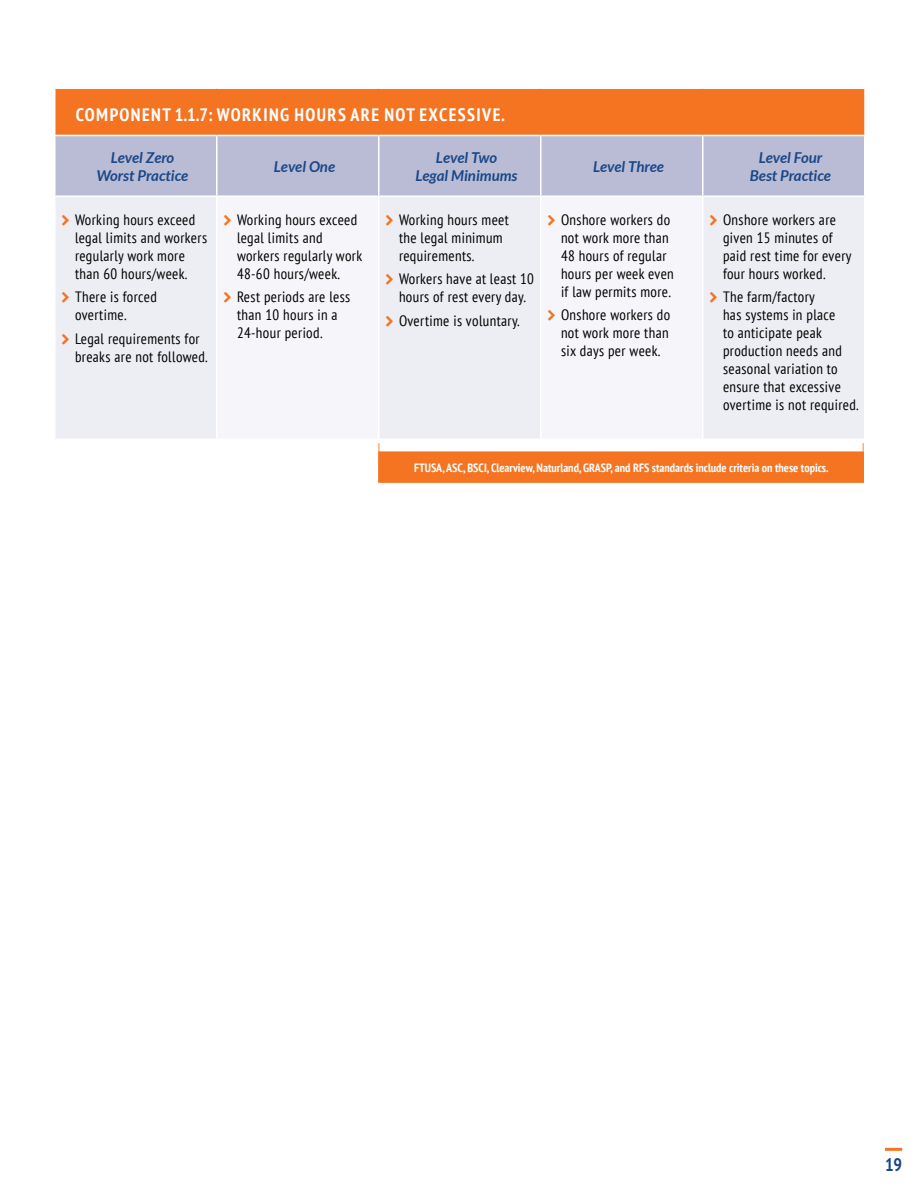
<style>
.page{position:relative;width:918px;height:1188px;background:#fff}
.page>*{position:absolute;margin:0;border:0;box-sizing:border-box;transform-origin:0 0}
.t1{font:700 condensed 18px "PT Sans";letter-spacing:.08em;color:#fff}
.t2{font:700 condensed 18px "PT Sans";color:#1a4788}
.t3{font:condensed 15px/18px "PT Sans";letter-spacing:.025em;color:#000}
.t4{font:italic 700 15px/18px "Lato";color:#1a4788;text-align:center}
.t5{font:700 condensed 12px "PT Sans";color:#fff}
</style>
<div class="page">
<hr style="left:885px;top:1148px;width:17px;height:3px;background:#f47422">
<div style="left:55px;top:88px;width:810px;height:47px;background:#f47422"></div>
<div style="left:56px;top:136px;width:808px;height:59px;background:#babcd5"></div>
<div style="left:56px;top:197px;width:808px;height:241px;background:#ededf4"></div>
<svg style="left:218px;top:197px;width:484px;height:241px;fill:#f6f6fa"></svg>
<hr style="left:216px;top:136px;width:2px;height:59px;background:#fff">
<hr style="left:378px;top:136px;width:2px;height:59px;background:#fff">
<hr style="left:540px;top:136px;width:2px;height:59px;background:#fff">
<hr style="left:702px;top:136px;width:2px;height:59px;background:#fff">
<hr style="left:54px;top:87px;width:163px;height:2px;background:#fff">
<hr style="left:54px;top:89px;width:2px;height:46px;background:#fff">
<hr style="left:217px;top:87px;width:162px;height:2px;background:#fff">
<hr style="left:379px;top:87px;width:162px;height:2px;background:#fff">
<hr style="left:541px;top:87px;width:162px;height:2px;background:#fff">
<hr style="left:703px;top:87px;width:162px;height:2px;background:#fff">
<hr style="left:864px;top:89px;width:1px;height:46px;background:#fff">
<hr style="left:216px;top:197px;width:2px;height:241px;background:#fff">
<hr style="left:378px;top:197px;width:2px;height:241px;background:#fff">
<hr style="left:540px;top:197px;width:2px;height:241px;background:#fff">
<hr style="left:702px;top:197px;width:2px;height:241px;background:#fff">
<svg style="left:378px;top:443px;width:2px;height:8px"></svg>
<svg style="left:862px;top:443px;width:2px;height:8px"></svg>
<div style="left:379px;top:452px;width:484px;height:30px;background:#f47422"></div>
<div style="left:378px;top:451px;width:486px;height:32px;border:2px solid #f47422"></div>
<svg style="left:62px;top:215px;width:7px;height:10px"></svg>
<svg style="left:62px;top:292px;width:7px;height:11px"></svg>
<svg style="left:62px;top:334px;width:7px;height:10px"></svg>
<svg style="left:224px;top:215px;width:7px;height:10px"></svg>
<svg style="left:224px;top:292px;width:7px;height:11px"></svg>
<svg style="left:386px;top:215px;width:7px;height:10px"></svg>
<svg style="left:386px;top:274px;width:7px;height:11px"></svg>
<svg style="left:386px;top:316px;width:7px;height:10px"></svg>
<svg style="left:548px;top:215px;width:7px;height:10px"></svg>
<svg style="left:548px;top:310px;width:7px;height:11px"></svg>
<svg style="left:710px;top:215px;width:7px;height:10px"></svg>
<svg style="left:710px;top:292px;width:7px;height:11px"></svg>
<p class="t1" style="left:76px;top:103px;width:431px">COMPONENT 1.1.7: WORKING HOURS ARE NOT EXCESSIVE.</p>
<p class="t4" style="left:97px;top:149px;width:93px">Level Zero<br>Worst Practice</p>
<p class="t4" style="left:274px;top:158px;width:63px">Level One</p>
<p class="t4" style="left:415px;top:149px;width:104px">Level Two<br>Legal Minimums</p>
<p class="t4" style="left:593px;top:158px;width:72px">Level Three</p>
<p class="t4" style="left:750px;top:149px;width:83px">Level Four<br>Best Practice</p>
<p class="t3" style="left:75px;top:210px;width:134px">Working hours exceed legal limits and workers regularly work more than 60 hours/week.</p>
<p class="t3" style="left:75px;top:288px;width:83px">There is forced overtime.</p>
<p class="t3" style="left:75px;top:329px;width:134px">Legal requirements for breaks are not followed.</p>
<p class="t3" style="left:561px;top:210px;width:114px">Onshore workers do not work more than<br>48 hours of regular hours per week even if law permits more.</p>
<p class="t3" style="left:561px;top:306px;width:111px;text-align:justify">Onshore workers do not work more than six days per week.</p>
<p class="t3" style="left:723px;top:210px;width:130px">Onshore workers are given 15 minutes of paid rest time for every four hours worked.</p>
<p class="t3" style="left:723px;top:288px;width:137px">The farm/factory<br>has systems in place<br>to anticipate peak production needs and seasonal variation to ensure that excessive overtime is not required.</p>
<p class="t3" style="left:237px;top:210px;width:127px">Working hours exceed legal limits and workers regularly work<br>48-60 hours/week.</p>
<p class="t3" style="left:237px;top:288px;width:115px">Rest periods are less than 10 hours in a<br>24-hour period.</p>
<p class="t3" style="left:399px;top:210px;width:111px">Working hours meet the legal minimum requirements.</p>
<p class="t3" style="left:399px;top:270px;width:136px">Workers have at least 10 hours of rest every day.</p>
<p class="t3" style="left:399px;top:311px;width:122px">Overtime is voluntary.</p>
<p class="t5" style="left:414px;top:460px;width:416px">FTUSA, ASC, BSCI, Clearview, Naturland, GRASP, and RFS standards include criteria on these topics.</p>
<p class="t2" style="left:885px;top:1153px;width:19px">19</p>
</div>
